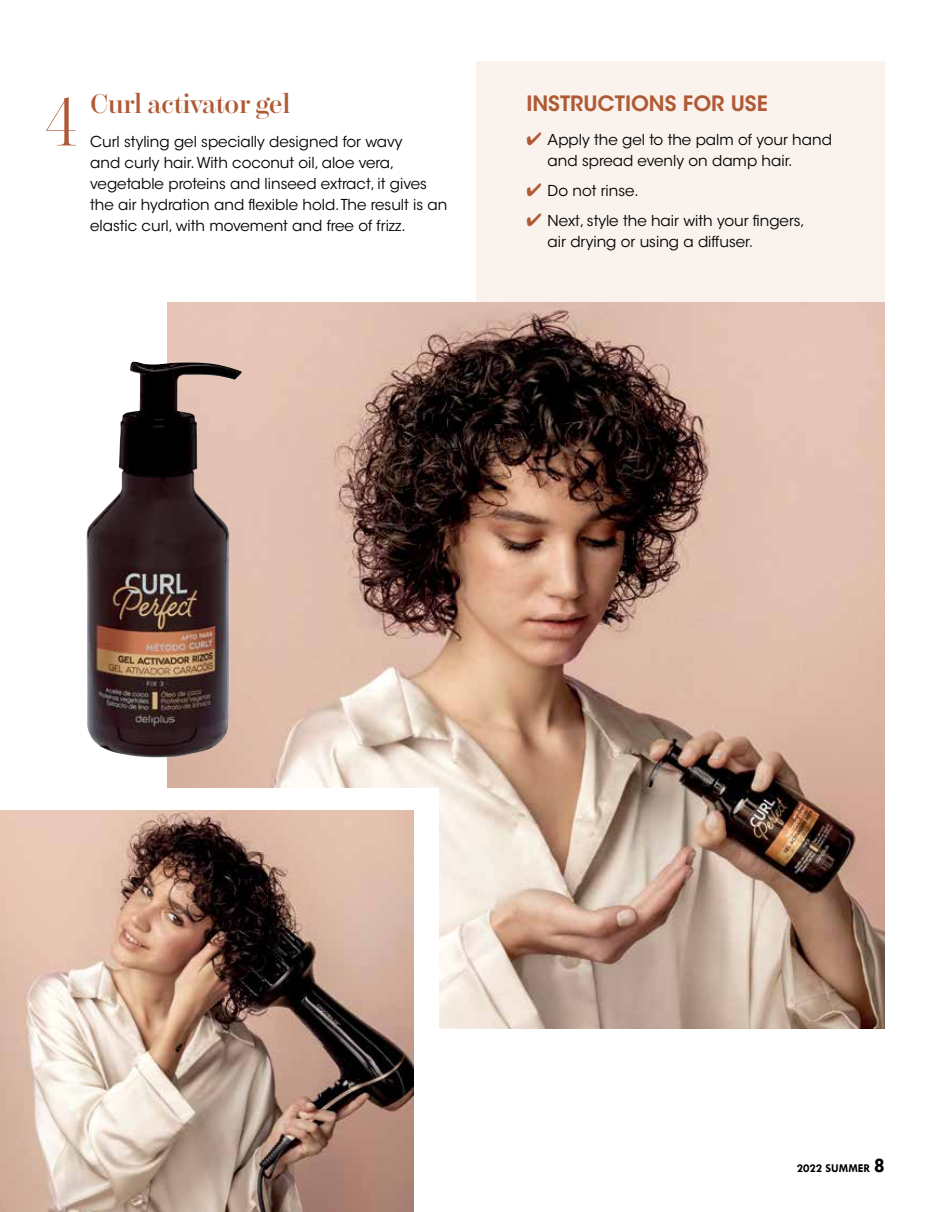
<style>
.page{position:relative;width:936px;height:1212px;background:#fff}
.page>*{position:absolute;margin:0;border:0;box-sizing:border-box;transform-origin:0 0}
.t1{font:300 69px "Chamberi Display";color:#b05a35}
.t2{font:600 27px "Chamberi Display";letter-spacing:-.005em;color:#b05a35}
.t3{font:600 21px "ITC Avant Garde Std";color:#b05a35}
.t4{font:15px/21px "ITC Avant Garde Std";color:#000}
.t5{font:700 12px "Tw Cen";color:#000}
.s1{color:#b05a35}
.s2{font-size:21px}
</style>
<div class="page">
<div style="left:476px;top:62px;width:408px;height:240px;background:#f9f2ed"></div>
<img style="left:168px;top:302px;width:716px;height:726px">
<div style="left:53px;top:788px;width:385px;height:367px;background:#fff"></div>
<img style="left:0;top:810px;width:413px;height:402px">
<img style="left:86px;top:362px;width:156px;height:395px">
<h1 class="t1" style="left:45px;top:72px;width:34px">4</h1>
<h2 class="t2" style="left:90px;top:84px;width:201px">Curl activator gel</h2>
<p class="t4" style="left:90px;top:131px;width:359px">Curl styling gel specially designed for wavy<br>and curly hair. With coconut oil, aloe vera, vegetable proteins and linseed extract, it gives the air hydration and flexible hold. The result is an elastic curl, with movement and free of frizz.</p>
<h3 class="t3" style="left:526px;top:90px;width:243px">INSTRUCTIONS FOR USE</h3>
<p class="t4" style="left:547px;top:129px;width:286px;text-indent:-21px"><span class="s1">✔</span> Apply the gel to the palm of your hand and spread evenly on damp hair.</p>
<p class="t4" style="left:526px;top:181px;width:114px"><span class="s1">✔</span> Do not rinse.</p>
<p class="t4" style="left:547px;top:211px;width:258px;text-indent:-21px"><span class="s1">✔</span> Next, style the hair with your fingers, air drying or using a diffuser.</p>
<p class="t5" style="left:796px;top:1161px;width:90px">2022 SUMMER <span class="s2">8</span></p>
</div>
